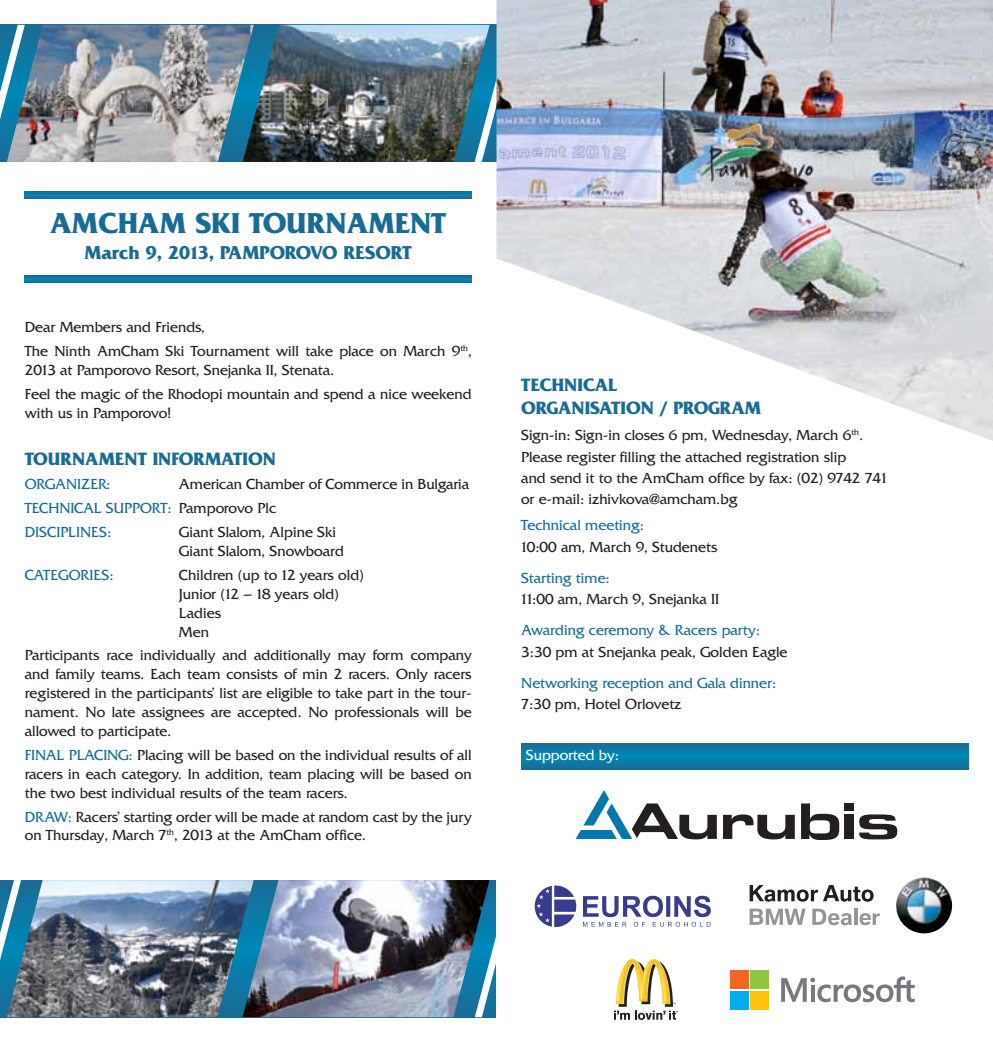
<style>
.page{position:relative;width:993px;height:1042px;background:#fff}
.page>*{position:absolute;margin:0;border:0;box-sizing:border-box;transform-origin:0 0}
.t1{font:700 31.15px "Fresco Bg";color:#186b94}
.t2{font:700 20.12px "Fresco Bg";color:#186b94}
.t3{font:700 19.25px/23.1px "Fresco Bg";color:#186b94}
.t4{font:15.75px/18.9px "Fresco Bg";color:#231f20}
.t5{font:15.75px "Fresco Bg";color:#186b94}
.t6{font:15.75px "Fresco Bg";color:#fff}
.s1{color:#186b94}
</style>
<div class="page">
<img style="left:254px;top:25px;width:220px;height:137px">
<svg style="left:474px;top:25px;width:22px;height:137px;background:#4797b7"></svg>
<svg style="left:0;top:25px;width:7px;height:94px"></svg>
<img style="left:7px;top:880px;width:235px;height:137px">
<img style="left:7px;top:25px;width:247px;height:137px">
<img style="left:496px;top:0;width:496px;height:441px">
<svg style="left:489px;top:880px;width:7px;height:137px"></svg>
<svg style="left:25px;top:275px;width:446px;height:8px;background:#0c78a4"></svg>
<svg style="left:25px;top:191px;width:446px;height:7px;background:#0b79a5"></svg>
<svg style="left:0;top:880px;width:21px;height:80px"></svg>
<svg style="left:521px;top:743px;width:446px;height:26px;background:#0b78a5"></svg>
<img style="left:896px;top:877px;width:56px;height:56px">
<svg style="left:749px;top:885px;width:124px;height:16px"></svg>
<svg style="left:749px;top:908px;width:56px;height:17px"></svg>
<svg style="left:812px;top:908px;width:39px;height:17px"></svg>
<svg style="left:854px;top:908px;width:3px;height:17px"></svg>
<svg style="left:859px;top:913px;width:20px;height:12px"></svg>
<svg style="left:614px;top:980px;width:63px;height:40px"></svg>
<img style="left:615px;top:958px;width:55px;height:46px">
<img style="left:242px;top:880px;width:247px;height:137px">
<div style="left:843px;top:815px;width:10px;height:24px;background:#231f20"></div>
<div style="left:843px;top:803px;width:10px;height:7px;background:#231f20"></div>
<svg style="left:859px;top:814px;width:37px;height:25px"></svg>
<svg style="left:723px;top:814px;width:71px;height:25px"></svg>
<svg style="left:801px;top:803px;width:38px;height:37px"></svg>
<svg style="left:575px;top:790px;width:141px;height:49px"></svg>
<svg style="left:781px;top:976px;width:133px;height:26px"></svg>
<div style="left:729px;top:970px;width:19px;height:19px;background:#f26522"></div>
<div style="left:750px;top:970px;width:19px;height:19px;background:#8dc63f"></div>
<div style="left:729px;top:991px;width:19px;height:18px;background:#00aeef"></div>
<div style="left:750px;top:991px;width:19px;height:18px;background:#ffc20e"></div>
<svg style="left:534px;top:885px;width:42px;height:42px"></svg>
<svg style="left:582px;top:896px;width:128px;height:30px"></svg>
<h1 class="t1" style="left:50px;top:205px;width:398px">AMCHAM SKI TOURNAMENT</h1>
<p class="t2" style="left:84px;top:242px;width:329px">March 9, 2013, PAMPOROVO RESORT</p>
<p class="t4" style="left:25px;top:315px;width:448px;line-height:23.8px">Dear Members and Friends,<br>The Ninth AmCham Ski Tournament will take place on March 9<sup>th</sup>,</p>
<p class="t4" style="left:25px;top:358px;width:448px;line-height:23.8px">2013 at Pamporovo Resort, Snejanka II, Stenata.<br>Feel the magic of the Rhodopi mountain and spend a nice weekend</p>
<p class="t4" style="left:25px;top:403px;width:148px">with us in Pamporovo!</p>
<p class="t3" style="left:25px;top:447px;width:252px">TOURNAMENT INFORMATION</p>
<p class="t5" style="left:25px;top:475px;width:87px">ORGANIZER:</p>
<p class="t4" style="left:25px;top:472px;width:446px;line-height:23.8px;text-indent:154px">American Chamber of Commerce in Bulgaria<br><span class="s1">TECHNICAL SUPPORT:</span> Pamporovo Plc<br><span class="s1">DISCIPLINES:</span></p>
<p class="t4" style="left:179px;top:522px;width:167px">Giant Slalom, Alpine Ski<br>Giant Slalom, Snowboard</p>
<p class="t5" style="left:25px;top:566px;width:90px">CATEGORIES:</p>
<p class="t4" style="left:179px;top:565px;width:186px">Children (up to 12 years old)<br>Junior (12 – 18 years old)<br>Ladies<br>Men</p>
<p class="t4" style="left:25px;top:646px;width:448px;text-align:justify">Participants race individually and additionally may form company and family teams. Each team consists of min 2 racers. Only racers registered in the participants’ list are eligible to take part in the tour&shy;nament. No late assignees are accepted. No professionals will be allowed to participate.</p>
<p class="t4" style="left:25px;top:745px;width:448px;text-align:justify"><span class="s1">FINAL PLACING:</span> Placing will be based on the individual results of all racers in each category. In addition, team placing will be based on the two best individual results of the team racers.</p>
<p class="t4" style="left:25px;top:807px;width:448px"><span class="s1">DRAW:</span> Racers’ starting order will be made at random cast by the jury on Thursday, March 7<sup>th</sup>, 2013 at the AmCham office.</p>
<p class="t3" style="left:521px;top:373px;width:241px">TECHNICAL<br>ORGANISATION / PROGRAM</p>
<p class="t4" style="left:521px;top:424px;width:367px;line-height:21.3px">Sign-in: Sign-in closes 6 pm, Wednesday, March 6<sup>th</sup>.<br>Please register filling the attached registration slip<br>and send it to the AmCham office by fax: (02) 9742 741 or e-mail: izhivkova@amcham.bg</p>
<p class="t5" style="left:521px;top:516px;width:124px">Technical meeting:</p>
<p class="t4" style="left:521px;top:537px;width:198px">10:00 am, March 9, Studenets</p>
<p class="t5" style="left:521px;top:569px;width:90px">Starting time:</p>
<p class="t4" style="left:521px;top:589px;width:199px">11:00 am, March 9, Snejanka II</p>
<p class="t5" style="left:521px;top:621px;width:240px">Awarding ceremony &amp; Racers party:</p>
<p class="t4" style="left:521px;top:642px;width:268px">3:30 pm at Snejanka peak, Golden Eagle</p>
<p class="t5" style="left:521px;top:674px;width:256px">Networking reception and Gala dinner:</p>
<p class="t4" style="left:521px;top:694px;width:161px">7:30 pm, Hotel Orlovetz</p>
<p class="t6" style="left:525px;top:746px;width:95px">Supported by:</p>
</div>
